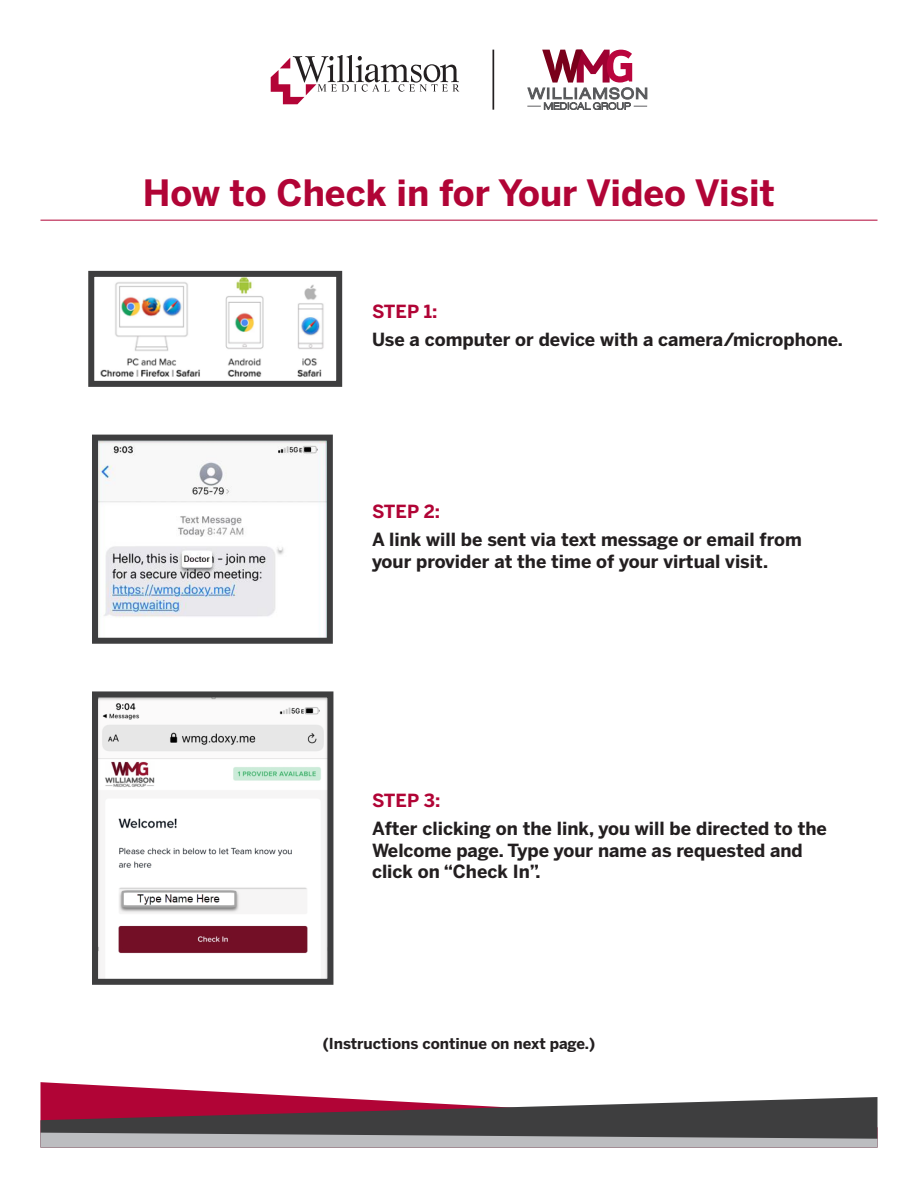
<style>
.page{position:relative;width:918px;height:1188px;background:#fff}
.page>*{position:absolute;margin:0;border:0;box-sizing:border-box;transform-origin:0 0}
.t1{font:700 36px "Benton Sans";color:#b10436}
.body2{font:700 18px/21.6px "Benton Sans";color:#231f20}
.sub{font:700 18px "Benton Sans";color:#b10436}
.body2-2{font:700 15px "Benton Sans";color:#231f20}
</style>
<div class="page">
<svg style="left:271px;top:55px;width:188px;height:49px"></svg>
<svg style="left:527px;top:50px;width:120px;height:60px"></svg>
<hr style="left:492px;top:50px;width:2px;height:60px;background:#231f20">
<svg style="left:40px;top:1082px;width:275px;height:15px"></svg>
<svg style="left:40px;top:1097px;width:838px;height:50px;background:#7a5e68"></svg>
<hr style="left:40px;top:220px;width:838px;height:1px;background:#b10436">
<img style="left:99px;top:442px;width:227px;height:195px">
<div style="left:92px;top:435px;width:241px;height:209px;border:6px solid #3e3e3f"></div>
<img style="left:99px;top:698px;width:227px;height:280px">
<div style="left:92px;top:691px;width:241px;height:294px;border:6px solid #3e3e3f"></div>
<img style="left:100px;top:278px;width:224px;height:99px">
<div style="left:88px;top:271px;width:254px;height:116px;border:6px solid #3e3e3f"></div>
<p class="t1" style="left:143px;top:171px;width:634px">How to Check in for Your Video Visit</p>
<p class="sub" style="left:372px;top:300px;width:67px">STEP 1:</p>
<p class="body2" style="left:372px;top:329px;width:472px">Use a computer or device with a camera/microphone.</p>
<p class="sub" style="left:372px;top:500px;width:70px">STEP 2:</p>
<p class="body2" style="left:372px;top:529px;width:431px">A link will be sent via text message or email from your provider at the time of your virtual visit.</p>
<p class="sub" style="left:372px;top:789px;width:70px">STEP 3:</p>
<p class="body2" style="left:372px;top:818px;width:456px">After clicking on the link, you will be directed to the<br>Welcome page. Type your name as requested and click on “Check In”.</p>
<p class="body2-2" style="left:323px;top:1034px;width:274px">(Instructions continue on next page.)</p>
</div>
